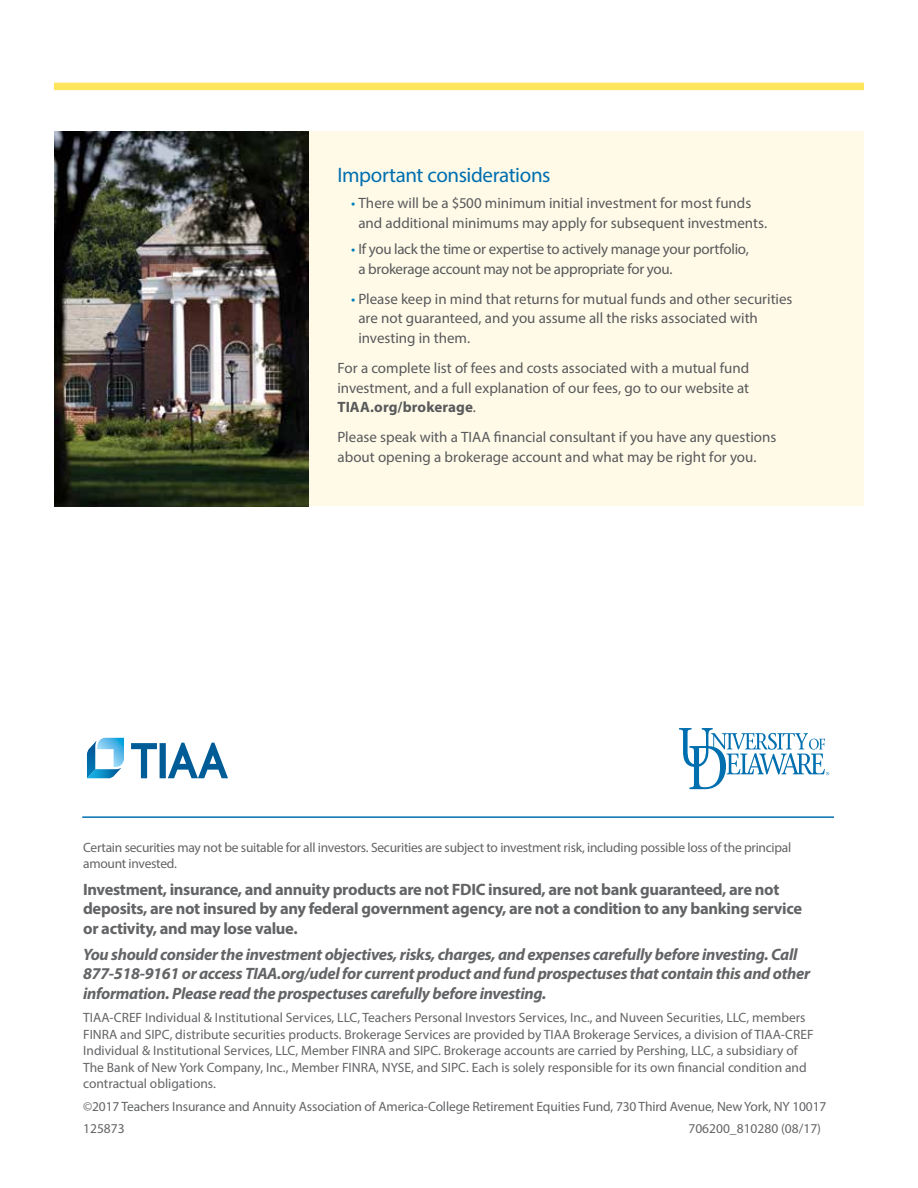
<style>
.page{position:relative;width:918px;height:1188px;background:#fff}
.page>*{position:absolute;margin:0;border:0;box-sizing:border-box;transform-origin:0 0}
.t1{font:21px "Myriad Pro";letter-spacing:-.02em;color:#006faf}
.t2{font:italic 700 16.5px/19.5px "Myriad Pro";letter-spacing:-.02em;color:#636466}
.t3{font:700 16.5px/19.5px "Myriad Pro";letter-spacing:-.02em;color:#636466}
.t4{font:15px/19.5px "Myriad Pro";color:#58595b}
.t5{font:15px/19.5px "Myriad Pro";letter-spacing:-.02em;color:#58595b}
.t6{font:13.5px/16.5px "Myriad Pro";color:#636466}
.t7{font:13.5px/16.5px "Myriad Pro";letter-spacing:-.02em;color:#636466}
.s1{color:#0082bb}
.s2{font-weight:700}
</style>
<div class="page">
<div style="left:273px;top:132px;width:591px;height:374px;background:#fffae8"></div>
<svg style="left:87px;top:737px;width:141px;height:42px"></svg>
<hr style="left:82px;top:816px;width:752px;height:2px;background:#006faf">
<svg style="left:679px;top:728px;width:150px;height:61px"></svg>
<div style="left:54px;top:83px;width:810px;height:7px;background:#ffe45d"></div>
<img style="left:54px;top:132px;width:254px;height:374px">
<h1 class="t1" style="left:338px;top:162px;width:214px">Important considerations</h1>
<p class="t4" style="left:358px;top:193px;width:410px;text-indent:-7px"><span class="s1">•</span> There will be a $500 minimum initial investment for most funds and additional minimums may apply for subsequent investments.</p>
<p class="t5" style="left:358px;top:239px;width:392px;text-indent:-7px"><span class="s1">•</span> If you lack the time or expertise to actively manage your portfolio, a brokerage account may not be appropriate for you.</p>
<p class="t4" style="left:358px;top:289px;width:436px;text-indent:-7px"><span class="s1">•</span> Please keep in mind that returns for mutual funds and other securities are not guaranteed, and you assume all the risks associated with investing in them.</p>
<p class="t4" style="left:338px;top:358px;width:413px;text-align:justify">For a complete list of fees and costs associated with a mutual fund investment, and a full explanation of our fees, go to our website at <span class="s2">TIAA.org/brokerage</span>.</p>
<p class="t4" style="left:338px;top:427px;width:440px">Please speak with a TIAA financial consultant if you have any questions about opening a brokerage account and what may be right for you.</p>
<p class="t7" style="left:83px;top:839px;width:710px">Certain securities may not be suitable for all investors. Securities are subject to investment risk, including possible loss of the principal amount invested.</p>
<p class="t3" style="left:83px;top:879px;width:720px">Investment, insurance, and annuity products are not FDIC insured, are not bank guaranteed, are not deposits, are not insured by any federal government agency, are not a condition to any banking service or activity, and may lose value.</p>
<p class="t2" style="left:83px;top:944px;width:729px">You should consider the investment objectives, risks, charges, and expenses carefully before investing. Call<br>877-518-9161 or access TIAA.org/udel for current product and fund prospectuses that contain this and other information. Please read the prospectuses carefully before investing.</p>
<p class="t6" style="left:83px;top:1009px;width:732px">TIAA-CREF Individual &amp; Institutional Services, LLC, Teachers Personal Investors Services, Inc., and Nuveen Securities, LLC, members FINRA and SIPC, distribute securities products. Brokerage Services are provided by TIAA Brokerage Services, a division of TIAA-CREF Individual &amp; Institutional Services, LLC, Member FINRA and SIPC. Brokerage accounts are carried by Pershing, LLC, a subsidiary of The Bank of New York Company, Inc., Member FINRA, NYSE, and SIPC. Each is solely responsible for its own financial condition and contractual obligations.</p>
<p class="t6" style="left:83px;top:1096px;width:745px;line-height:21.8px">©2017 Teachers Insurance and Annuity Association of America-College Retirement Equities Fund, 730 Third Avenue, New York, NY 10017<br>125873</p>
<p class="t6" style="left:688px;top:1120px;width:134px">706200_810280 (08/17)</p>
</div>
